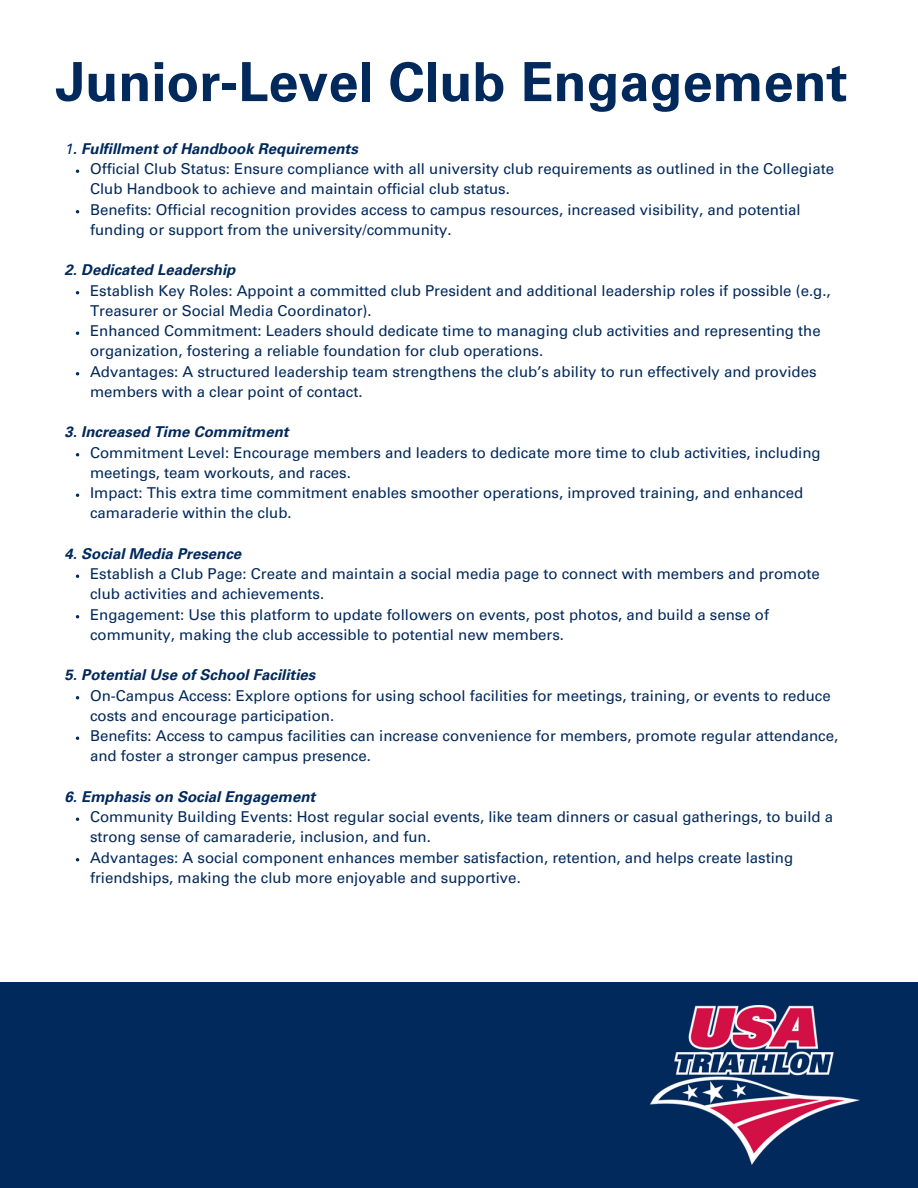
<style>
.page{position:relative;width:918px;height:1188px;background:#fff}
.page>*{position:absolute;margin:0;border:0;box-sizing:border-box;transform-origin:0 0}
.t1{font:700 54px "Univers LT Pro 65";color:#02295b}
.t2{font:15px/20.2px "Univers LT Pro 55 Roman";color:#02295b}
.t3{font:italic 700 15px "Univers LT Pro 65";color:#02295b}
.s1{font-family:"Univers LT Pro 55";font-weight:400}
</style>
<div class="page">
<div style="left:0;top:982px;width:918px;height:206px;background:#02295b"></div>
<img style="left:650px;top:1006px;width:209px;height:159px">
<p class="t1" style="left:55px;top:62px;width:794px">Junior-Level Club Engagement</p>
<h1 class="t3" style="left:65px;top:143px;width:295px"><span class="s1">1</span>. Fulfillment of Handbook Requirements</h1>
<p class="t2" style="left:90px;top:161px;width:746px">Official Club Status: Ensure compliance with all university club requirements as outlined in the Collegiate<br>Club Handbook to achieve and maintain official club status.</p>
<p class="t2" style="left:90px;top:201px;width:712px">Benefits: Official recognition provides access to campus resources, increased visibility, and potential funding or support from the university/community.</p>
<p class="t3" style="left:65px;top:264px;width:172px">2. Dedicated Leadership</p>
<h2 class="t2" style="left:90px;top:282px;width:742px">Establish Key Roles: Appoint a committed club President and additional leadership roles if possible (e.g.,<br>Treasurer or Social Media Coordinator).</h2>
<p class="t2" style="left:90px;top:323px;width:732px">Enhanced Commitment: Leaders should dedicate time to managing club activities and representing the organization, fostering a reliable foundation for club operations.</p>
<p class="t2" style="left:90px;top:363px;width:728px">Advantages: A structured leadership team strengthens the club’s ability to run effectively and provides members with a clear point of contact.</p>
<p class="t3" style="left:65px;top:426px;width:226px">3. Increased Time Commitment</p>
<h2 class="t2" style="left:90px;top:444px;width:732px">Commitment Level: Encourage members and leaders to dedicate more time to club activities, including meetings, team workouts, and races.</h2>
<p class="t2" style="left:90px;top:485px;width:715px">Impact: This extra time commitment enables smoother operations, improved training, and enhanced camaraderie within the club.</p>
<p class="t3" style="left:65px;top:548px;width:178px">4. Social Media Presence</p>
<h2 class="t2" style="left:90px;top:566px;width:731px">Establish a Club Page: Create and maintain a social media page to connect with members and promote club activities and achievements.</h2>
<p class="t2" style="left:90px;top:606px;width:680px">Engagement: Use this platform to update followers on events, post photos, and build a sense of community, making the club accessible to potential new members.</p>
<p class="t3" style="left:65px;top:669px;width:252px">5. Potential Use of School Facilities</p>
<h2 class="t2" style="left:90px;top:687px;width:742px">On-Campus Access: Explore options for using school facilities for meetings, training, or events to reduce costs and encourage participation.</h2>
<p class="t2" style="left:90px;top:728px;width:750px">Benefits: Access to campus facilities can increase convenience for members, promote regular attendance, and foster a stronger campus presence.</p>
<p class="t3" style="left:65px;top:791px;width:252px">6. Emphasis on Social Engagement</p>
<h2 class="t2" style="left:90px;top:809px;width:745px">Community Building Events: Host regular social events, like team dinners or casual gatherings, to build a strong sense of camaraderie, inclusion, and fun.</h2>
<p class="t2" style="left:90px;top:849px;width:705px">Advantages: A social component enhances member satisfaction, retention, and helps create lasting friendships, making the club more enjoyable and supportive.</p>
</div>
